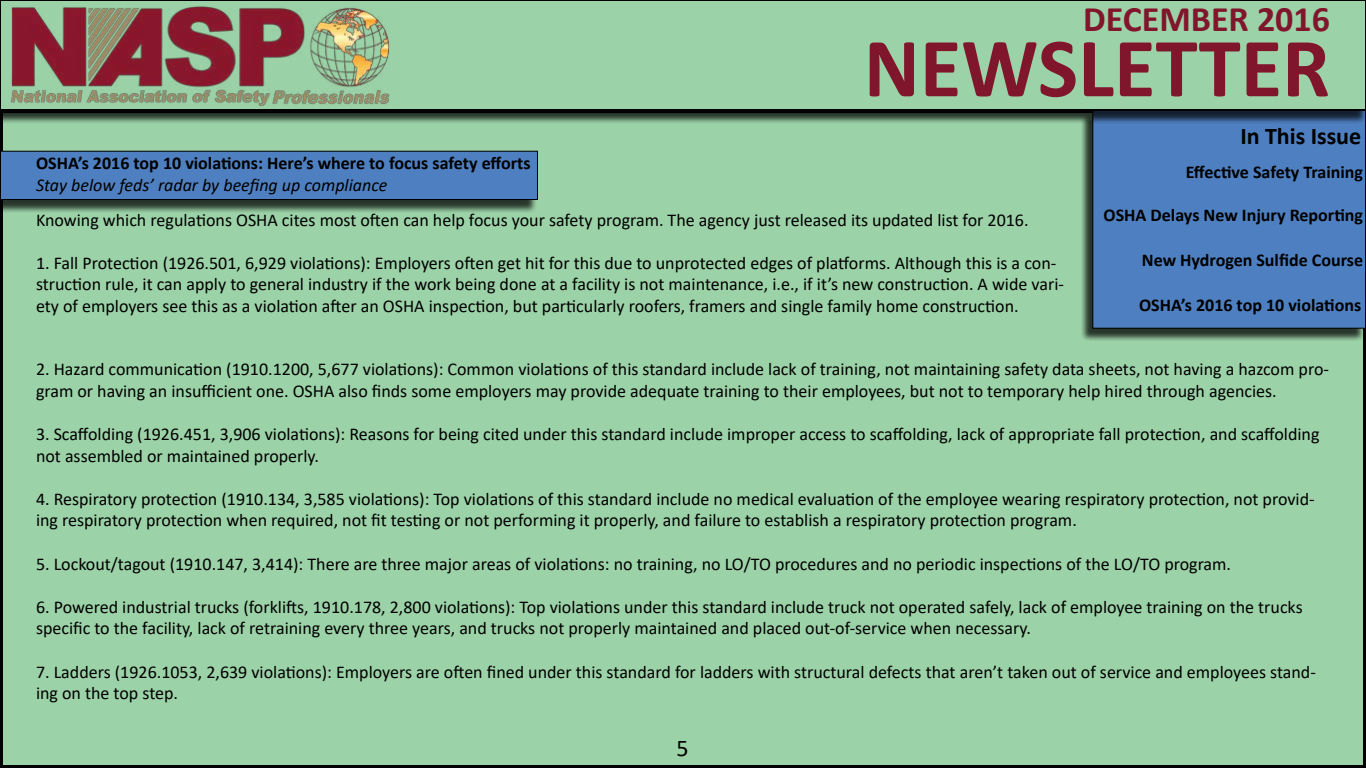
<style>
.page{position:relative;width:1366px;height:768px;background:#fff}
.page>*{position:absolute;margin:0;border:0;box-sizing:border-box;transform-origin:0 0}
.t1{font:700 85px "Calibri";color:#80162b}
.t2{font:700 36px "Calibri";color:#80162b}
.t3{font:700 24px "Calibri";color:#000}
.t4{font:24px "Calibri";color:#000}
.t5{font:18px/21.6px "Calibri";color:#000}
.t6{font:700 18px "Calibri";color:#000}
.t7{font:italic 18px "Calibri";color:#000}
</style>
<div class="page">
<div style="left:2px;top:112px;width:1362px;height:654px;background:#9cd2a7"></div>
<div style="left:1081px;top:112px;width:284px;height:229px;background:#000;opacity:.75"></div>
<div style="left:1093px;top:110px;width:273px;height:218px;background:#4e80c1"></div>
<div style="left:1092px;top:110px;width:274px;height:219px;border:1px solid #000"></div>
<div style="left:0;top:4px;width:1366px;height:121px;background:#000;opacity:.75"></div>
<div style="left:0;top:0;width:1366px;height:110px;background:#9cd2a7"></div>
<div style="left:0;top:0;width:1366px;height:110px;border:1px solid #000"></div>
<img style="left:0;top:0;width:400px;height:110px">
<div style="left:0;top:153px;width:537px;height:60px;background:#000;opacity:.75"></div>
<div style="left:0;top:151px;width:537px;height:49px;background:#4e80c1"></div>
<div style="left:0;top:151px;width:538px;height:49px;border:1px solid #000"></div>
<h2 class="t2" style="left:1083px;top:-7px;width:248px">DECEMBER 2016</h2>
<h1 class="t1" style="left:864px;top:8px;width:468px">NEWSLETTER</h1>
<p class="t6" style="left:36px;top:151px;width:496px">OSHA’s 2016 top 10 violations: Here’s where to focus safety efforts</p>
<p class="t7" style="left:36px;top:172px;width:353px">Stay below feds’ radar by beefing up compliance</p>
<p class="t5" style="left:36px;top:208px;width:994px">Knowing which regulations OSHA cites most often can help focus your safety program. The agency just released its updated list for 2016.</p>
<p class="t5" style="left:36px;top:251px;width:1030px">1. Fall Protection (1926.501, 6,929 violations): Employers often get hit for this due to unprotected edges of platforms. Although this is a con&shy;struction rule, it can apply to general industry if the work being done at a facility is not maintenance, i.e., if it’s new construction. A wide vari&shy;ety of employers see this as a violation after an OSHA inspection, but particularly roofers, framers and single family home construction.</p>
<h3 class="t3" style="left:1240px;top:119px;width:122px">In This Issue</h3>
<p class="t6" style="left:1186px;top:160px;width:179px">Effective Safety Training</p>
<p class="t6" style="left:1104px;top:202px;width:261px">OSHA Delays New Injury Reporting</p>
<p class="t6" style="left:1142px;top:247px;width:223px">New Hydrogen Sulfide Course</p>
<p class="t6" style="left:1139px;top:292px;width:224px">OSHA’s 2016 top 10 violations</p>
<p class="t5" style="left:36px;top:358px;width:1295px">2. Hazard communication (1910.1200, 5,677 violations): Common violations of this standard include lack of training, not maintaining safety data sheets, not having a hazcom pro&shy;gram or having an insufficient one. OSHA also finds some employers may provide adequate training to their employees, but not to temporary help hired through agencies.</p>
<p class="t5" style="left:36px;top:423px;width:1285px">3. Scaffolding (1926.451, 3,906 violations): Reasons for being cited under this standard include improper access to scaffolding, lack of appropriate fall protection, and scaffolding not assembled or maintained properly.</p>
<p class="t5" style="left:36px;top:487px;width:1280px">4. Respiratory protection (1910.134, 3,585 violations): Top violations of this standard include no medical evaluation of the employee wearing respiratory protection, not provid&shy;ing respiratory protection when required, not fit testing or not performing it properly, and failure to establish a respiratory protection program.</p>
<p class="t5" style="left:36px;top:552px;width:1197px">5. Lockout/tagout (1910.147, 3,414): There are three major areas of violations: no training, no LO/TO procedures and no periodic inspections of the LO/TO program.</p>
<p class="t5" style="left:36px;top:595px;width:1268px">6. Powered industrial trucks (forklifts, 1910.178, 2,800 violations): Top violations under this standard include truck not operated safely, lack of employee training on the trucks specific to the facility, lack of retraining every three years, and trucks not properly maintained and placed out-of-service when necessary.</p>
<p class="t5" style="left:36px;top:660px;width:1281px">7. Ladders (1926.1053, 2,639 violations): Employers are often fined under this standard for ladders with structural defects that aren’t taken out of service and employees stand&shy;ing on the top step.</p>
<h3 class="t4" style="left:676px;top:731px;width:14px">5</h3>
</div>
